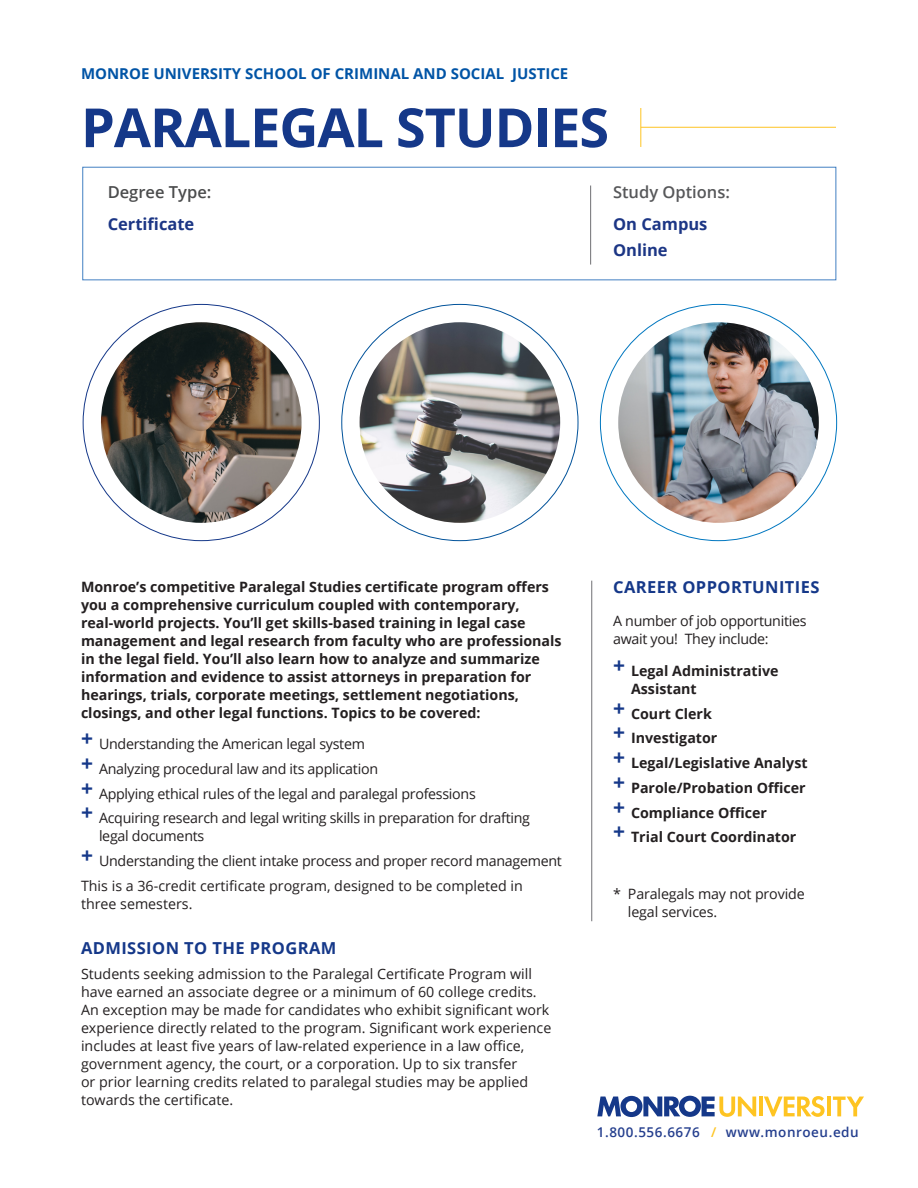
<style>
.page{position:relative;width:918px;height:1188px;background:#fff}
.page>*{position:absolute;margin:0;border:0;box-sizing:border-box;transform-origin:0 0}
.headline{font:700 54px "Open Sans";letter-spacing:-.02em;color:#153889}
.DegreeName{font:700 16.5px "Open Sans";color:#1c3685}
.body_more_space{font:700 16.5px "Open Sans";letter-spacing:.025em;color:#153889}
._11ptboldCaps{font:700 16.5px "Open Sans";letter-spacing:.025em;color:#153889}
.Degreetitle{font:600 16.5px "Open Sans";color:#57585a}
.Degreetitle-2{font:600 16.5px "Open Sans";color:#4b4c4d}
.headline-2{font:700 15px "Open Sans";color:#0154a6}
.body_more_space-2{font:700 14.25px/18px "Open Sans";color:#231f20}
.body{font:14.25px/18px "Open Sans";color:#231f20}
.body-2{font:14.25px/18px "Open Sans";letter-spacing:-.02em;color:#231f20}
.body_more_space-3{font:600 13.5px "Open Sans";letter-spacing:.04em;color:#253f8e}
.s1{color:#fec422}
</style>
<div class="page">
<hr style="left:591px;top:581px;width:1px;height:340px;background:#808083">
<div style="left:82px;top:167px;width:754px;height:113px;border:1px solid #4280c2"></div>
<hr style="left:590px;top:186px;width:1px;height:79px;background:#808083">
<img style="left:101px;top:322px;width:201px;height:201px;border-radius:100px">
<img style="left:360px;top:322px;width:200px;height:201px;border-radius:100px">
<img style="left:618px;top:322px;width:201px;height:201px;border-radius:100px">
<hr style="left:641px;top:127px;width:195px;height:1px;background:#fec422">
<hr style="left:640px;top:108px;width:1px;height:39px;background:#fec422">
<svg style="left:597px;top:1096px;width:159px;height:21px"></svg>
<hr style="left:759px;top:1097px;width:4px;height:19px;background:#fec422">
<svg style="left:764px;top:1096px;width:61px;height:21px"></svg>
<hr style="left:827px;top:1097px;width:4px;height:19px;background:#fec422">
<svg style="left:833px;top:1097px;width:31px;height:19px"></svg>
<p class="headline-2" style="left:81px;top:63px;width:489px">MONROE UNIVERSITY SCHOOL OF CRIMINAL AND SOCIAL JUSTICE</p>
<p class="headline" style="left:81px;top:89px;width:530px">PARALEGAL STUDIES</p>
<p class="Degreetitle-2" style="left:108px;top:181px;width:105px">Degree Type:</p>
<p class="Degreetitle" style="left:613px;top:181px;width:118px">Study Options:</p>
<p class="DegreeName" style="left:613px;top:213px;width:96px">On Campus</p>
<p class="DegreeName" style="left:613px;top:239px;width:56px">Online</p>
<p class="DegreeName" style="left:108px;top:213px;width:88px">Certificate</p>
<p class="body_more_space-2" style="left:81px;top:577px;width:482px">Monroe’s competitive Paralegal Studies certificate program offers you a comprehensive curriculum coupled with contemporary, real-world projects. You’ll get skills-based training in legal case management and legal research from faculty who are professionals in the legal field. You’ll also learn how to analyze and summarize information and evidence to assist attorneys in preparation for hearings, trials, corporate meetings, settlement negotiations, closings, and other legal functions. Topics to be covered:</p>
<p class="body-2" style="left:81px;top:735px;width:285px"><sup>+</sup> Understanding the American legal system</p>
<p class="body-2" style="left:81px;top:759px;width:299px"><sup>+</sup> Analyzing procedural law and its application</p>
<p class="body-2" style="left:81px;top:784px;width:396px"><sup>+</sup> Applying ethical rules of the legal and paralegal professions</p>
<p class="body-2" style="left:99px;top:809px;width:433px;text-indent:-18px"><sup>+</sup> Acquiring research and legal writing skills in preparation for drafting legal documents</p>
<p class="body-2" style="left:81px;top:852px;width:482px"><sup>+</sup> Understanding the client intake process and proper record management</p>
<p class="body" style="left:81px;top:876px;width:443px">This is a 36-credit certificate program, designed to be completed in three semesters.</p>
<p class="body_more_space" style="left:81px;top:936px;width:257px">ADMISSION TO THE PROGRAM</p>
<p class="body" style="left:81px;top:964px;width:472px">Students seeking admission to the Paralegal Certificate Program will have earned an associate degree or a minimum of 60 college credits.<br>An exception may be made for candidates who exhibit significant work experience directly related to the program. Significant work experience includes at least five years of law-related experience in a law office, government agency, the court, or a corporation. Up to six transfer<br>or prior learning credits related to paralegal studies may be applied towards the certificate.</p>
<p class="_11ptboldCaps" style="left:613px;top:576px;width:208px">CAREER OPPORTUNITIES</p>
<p class="body-2" style="left:613px;top:612px;width:195px">A number of job opportunities await you! They include:</p>
<p class="body_more_space-2" style="left:631px;top:661px;width:149px;text-indent:-18px"><sup>+</sup> Legal Administrative<br>Assistant</p>
<p class="body_more_space-2" style="left:613px;top:704px;width:100px"><sup>+</sup> Court Clerk</p>
<p class="body_more_space-2" style="left:613px;top:729px;width:106px"><sup>+</sup> Investigator</p>
<p class="body_more_space-2" style="left:613px;top:753px;width:196px"><sup>+</sup> Legal/Legislative Analyst</p>
<p class="body_more_space-2" style="left:613px;top:778px;width:194px"><sup>+</sup> Parole/Probation Officer</p>
<p class="body_more_space-2" style="left:613px;top:803px;width:155px"><sup>+</sup> Compliance Officer</p>
<p class="body_more_space-2" style="left:613px;top:828px;width:185px"><sup>+</sup> Trial Court Coordinator</p>
<p class="body" style="left:628px;top:884px;width:178px;text-indent:-15px">* Paralegals may not provide legal services.</p>
<p class="body_more_space-3" style="left:597px;top:1123px;width:263px">1.800.556.6676 <span class="s1">/</span> www.monroeu.edu</p>
</div>
